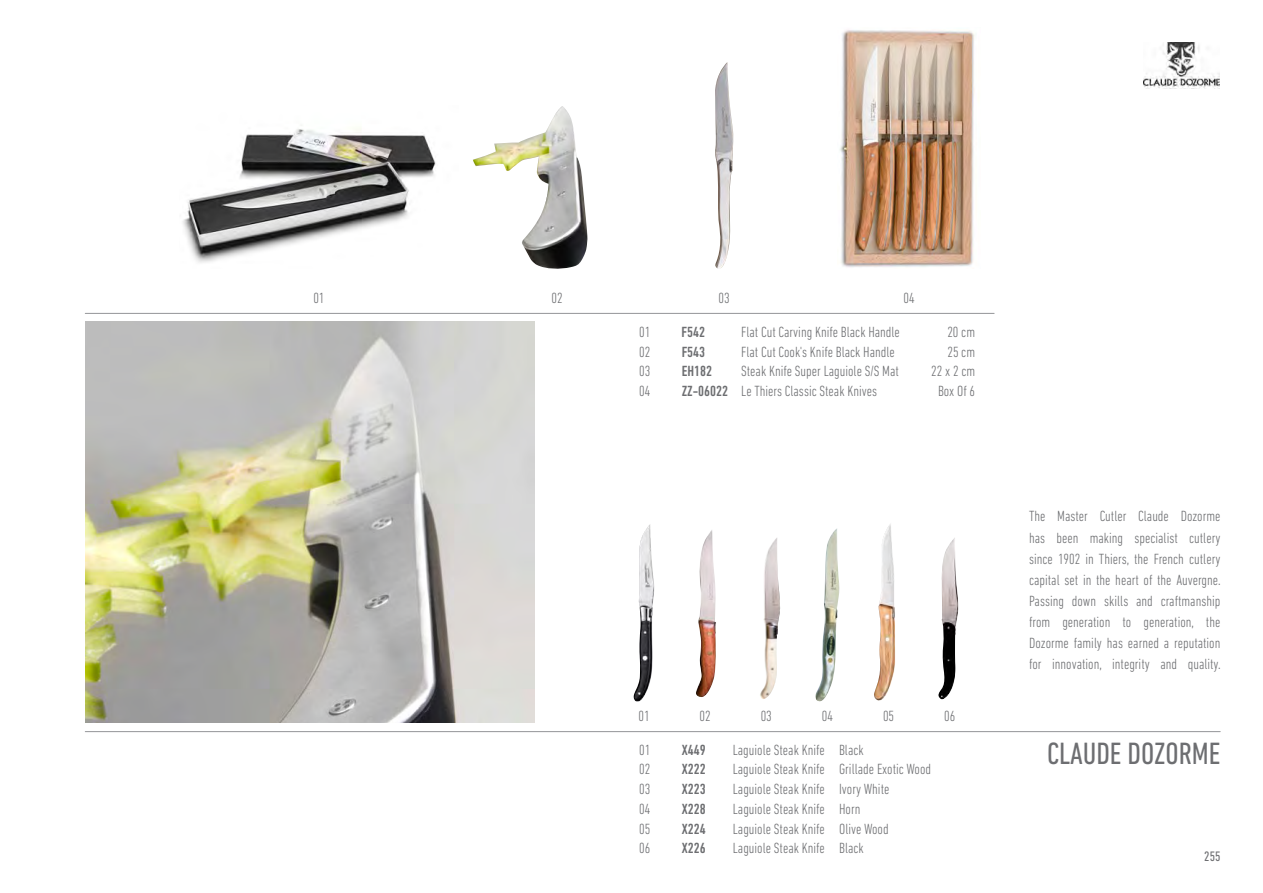
<style>
.page{position:relative;width:1263px;height:893px;background:#fff}
.page>*{position:absolute;margin:0;border:0;box-sizing:border-box;transform-origin:0 0}
.t1{font:condensed 31.35px "DIN Next LT Pro";color:#6d6e71}
.t2{font:300 condensed 15px/21px "DIN Next LT Pro";color:#6d6e71;text-align:justify}
.t3{font:500 condensed 15px "DIN Next LT Pro";color:#6d6e71}
.t4{font:condensed 13.95px "DIN Next LT Pro";color:#6d6e71}
.s1{font-weight:500}
</style>
<div class="page">
<img style="left:85px;top:321px;width:449px;height:402px">
<img style="left:1143px;top:43px;width:76px;height:45px">
<img style="left:634px;top:524px;width:20px;height:177px">
<img style="left:696px;top:530px;width:20px;height:167px">
<img style="left:760px;top:538px;width:21px;height:161px">
<img style="left:938px;top:538px;width:21px;height:162px">
<img style="left:874px;top:524px;width:21px;height:177px">
<img style="left:815px;top:528px;width:24px;height:173px">
<hr style="left:85px;top:313px;width:909px;height:1px;background:#939598">
<img style="left:182px;top:128px;width:254px;height:135px">
<img style="left:840px;top:30px;width:135px;height:238px">
<img style="left:715px;top:62px;width:18px;height:207px">
<img style="left:473px;top:106px;width:115px;height:163px">
<hr style="left:85px;top:731px;width:1135px;height:1px;background:#939598">
<p class="t2" style="left:313px;top:287px;width:13px">01</p>
<p class="t2" style="left:552px;top:287px;width:13px">02</p>
<p class="t2" style="left:719px;top:287px;width:13px">03</p>
<p class="t2" style="left:903px;top:287px;width:13px">04</p>
<p class="t2" style="left:639px;top:321px;width:13px">01</p>
<p class="t3" style="left:682px;top:323px;width:25px">F542</p>
<p class="t2" style="left:741px;top:321px;width:160px">Flat Cut Carving Knife Black Handle</p>
<p class="t2" style="left:947px;top:321px;width:29px">20 cm</p>
<p class="t2" style="left:639px;top:341px;width:13px">02</p>
<p class="t3" style="left:682px;top:343px;width:25px">F543</p>
<p class="t2" style="left:741px;top:341px;width:155px">Flat Cut Cook's Knife Black Handle</p>
<p class="t2" style="left:947px;top:341px;width:29px">25 cm</p>
<p class="t2" style="left:639px;top:361px;width:13px">03</p>
<p class="t3" style="left:682px;top:363px;width:32px">EH182</p>
<p class="t2" style="left:741px;top:361px;width:159px">Steak Knife Super Laguiole S/S Mat</p>
<p class="t2" style="left:931px;top:361px;width:45px">22 x 2 cm</p>
<p class="t2" style="left:639px;top:381px;width:13px">04</p>
<p class="t2" style="left:682px;top:381px;width:197px"><span class="s1">ZZ-06022</span> Le Thiers Classic Steak Knives</p>
<p class="t2" style="left:938px;top:381px;width:39px">Box Of 6</p>
<p class="t2" style="left:638px;top:705px;width:13px">01</p>
<p class="t2" style="left:700px;top:705px;width:13px">02</p>
<p class="t2" style="left:761px;top:705px;width:13px">03</p>
<p class="t2" style="left:822px;top:705px;width:13px">04</p>
<p class="t2" style="left:883px;top:705px;width:13px">05</p>
<p class="t2" style="left:944px;top:705px;width:13px">06</p>
<p class="t2" style="left:639px;top:739px;width:13px">01</p>
<p class="t3" style="left:682px;top:741px;width:25px">X449</p>
<p class="t2" style="left:733px;top:739px;width:132px">Laguiole Steak Knife Black</p>
<p class="t2" style="left:639px;top:759px;width:13px">02</p>
<p class="t3" style="left:682px;top:761px;width:25px">X222</p>
<p class="t2" style="left:733px;top:759px;width:200px">Laguiole Steak Knife Grillade Exotic Wood</p>
<p class="t2" style="left:639px;top:778px;width:13px">03</p>
<p class="t3" style="left:682px;top:780px;width:25px">X223</p>
<p class="t2" style="left:733px;top:778px;width:158px">Laguiole Steak Knife Ivory White</p>
<p class="t2" style="left:639px;top:798px;width:13px">04</p>
<p class="t3" style="left:682px;top:800px;width:25px">X228</p>
<p class="t2" style="left:733px;top:798px;width:129px">Laguiole Steak Knife Horn</p>
<p class="t2" style="left:639px;top:818px;width:13px">05</p>
<p class="t3" style="left:682px;top:820px;width:25px">X224</p>
<p class="t2" style="left:733px;top:818px;width:157px">Laguiole Steak Knife Olive Wood</p>
<p class="t2" style="left:639px;top:838px;width:13px">06</p>
<p class="t3" style="left:682px;top:840px;width:25px">X226</p>
<p class="t2" style="left:733px;top:838px;width:132px">Laguiole Steak Knife Black</p>
<p class="t2" style="left:1029px;top:506px;width:193px">The Master Cutler Claude Dozorme has been making specialist cutlery since 1902 in Thiers, the French cutlery capital set in the heart of the Auvergne.<br>Passing down skills and craftmanship from generation to generation, the Dozorme family has earned a reputation for innovation, integrity and quality.</p>
<h1 class="t1" style="left:1047px;top:735px;width:175px">CLAUDE DOZORME</h1>
<p class="t4" style="left:1204px;top:848px;width:18px">255</p>
</div>
